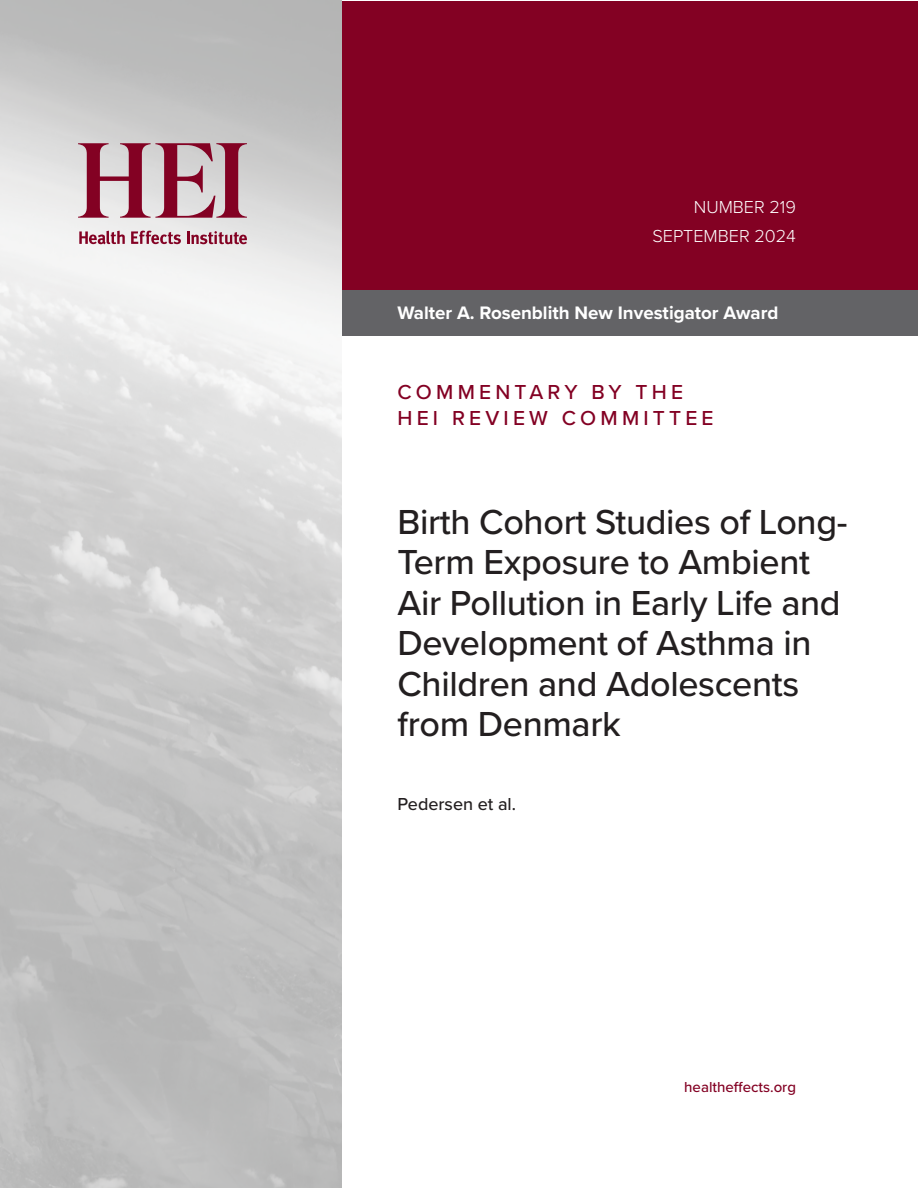
<style>
.page{position:relative;width:918px;height:1188px;background:#fff}
.page>*{position:absolute;margin:0;border:0;box-sizing:border-box;transform-origin:0 0}
.t1{font:500 36px/40.5px "Proxima Nova";letter-spacing:-.01em;color:#231f20}
.t2{font:500 21px/25.2px "Proxima Nova";letter-spacing:.2em;color:#830123}
.t3{font:700 18.75px "Proxima Nova";color:#fff}
.t4{font:300 18px/29.7px "Proxima Nova";color:#fff;text-align:right}
.t5{font:500 18px "Proxima Nova";color:#231f20}
.t6{font:500 15px "Proxima Nova";color:#830123}
</style>
<div class="page">
<div style="left:342px;top:1px;width:576px;height:335px;background:#830123"></div>
<div style="left:342px;top:290px;width:576px;height:46px;background:#636366"></div>
<svg style="left:78px;top:143px;width:169px;height:75px;background:#b88592"></svg>
<svg style="left:79px;top:231px;width:46px;height:13px"></svg>
<svg style="left:131px;top:231px;width:50px;height:13px"></svg>
<svg style="left:187px;top:231px;width:60px;height:13px"></svg>
<p class="t4" style="left:652px;top:191px;width:145px">NUMBER 219<br>SEPTEMBER 2024</p>
<p class="t3" style="left:398px;top:299px;width:382px">Walter A. Rosenblith New Investigator Award</p>
<p class="t2" style="left:398px;top:379px;width:318px">COMMENTARY BY THE<br>HEI REVIEW COMMITTEE</p>
<p class="t1" style="left:398px;top:500px;width:452px">Birth Cohort Studies of Long-<br>Term Exposure to Ambient<br>Air Pollution in Early Life and<br>Development of Asthma in<br>Children and Adolescents from Denmark</p>
<p class="t5" style="left:398px;top:790px;width:120px">Pedersen et al.</p>
<p class="t6" style="left:684px;top:1076px;width:113px">healtheffects.org</p>
</div>
